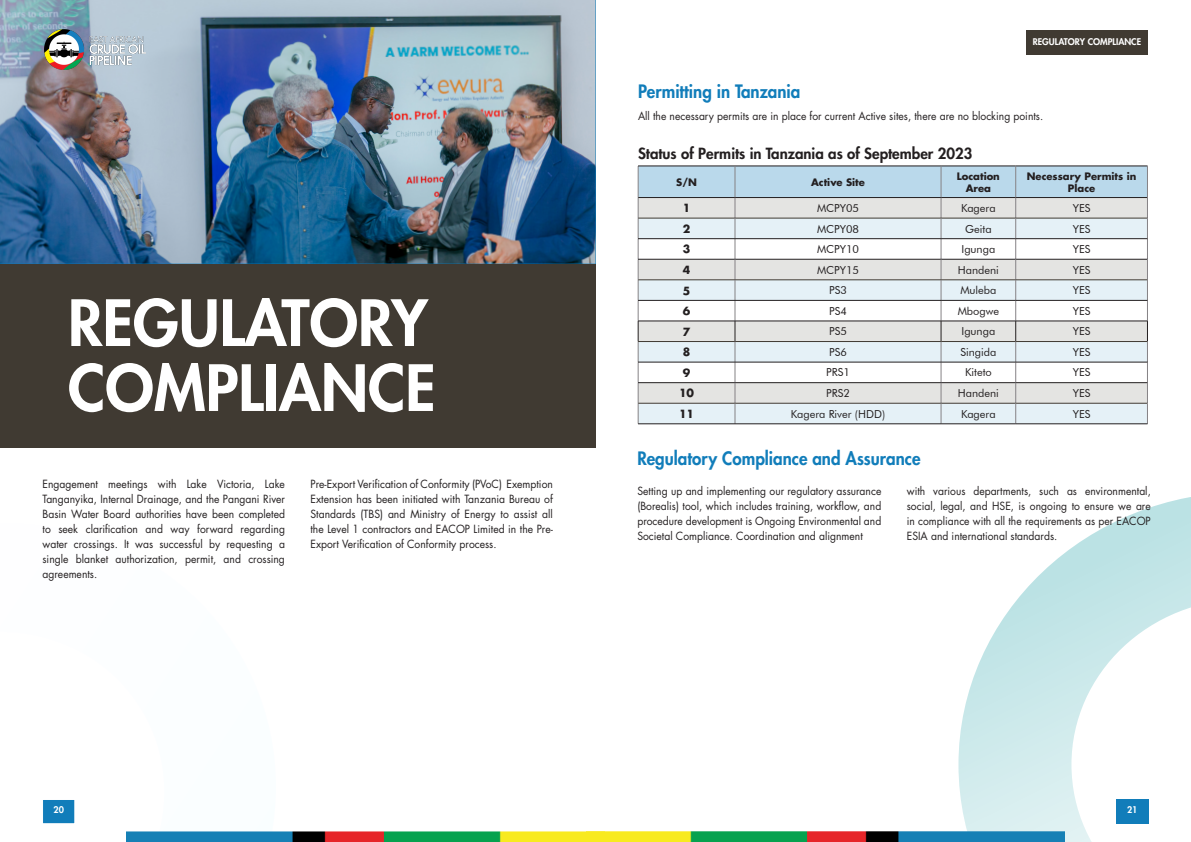
<style>
.page{position:relative;width:1191px;height:842px;background:#fff}
.page>*{position:absolute;margin:0;border:0;box-sizing:border-box;transform-origin:0 0}
.t1{font:800 62px/65px "Futura Std";color:#fff}
.t2{font:800 18px "Futura Std";color:#117dba;scale:.94 1}
.t3{font:800 15px "Futura Std";color:#231f20}
.t4{font:11px/15px "Futura Std";color:#231f20;text-align:justify;scale:.94 1}
.t5{font:11px "Futura BT";color:#231f20}
.t6{font:700 11px "Futura Std";color:#231f20}
.t7{font:700 10px/12px "Futura Std";color:#231f20;text-align:center}
.t8{font:800 9px "Futura Std";color:#fff}
</style>
<div class="page">
<svg style="left:958px;top:497px;width:233px;height:345px"></svg>
<img style="left:604px;top:831px;width:460px;height:11px">
<div style="left:1116px;top:799px;width:32px;height:25px;background:#117dba"></div>
<div style="left:1026px;top:30px;width:122px;height:25px;background:#403a32"></div>
<div style="left:0;top:6px;width:595px;height:442px;background:#403a32"></div>
<img style="left:0;top:0;width:595px;height:264px">
<svg style="left:43px;top:800px;width:32px;height:24px"></svg>
<img style="left:44px;top:30px;width:101px;height:39px">
<img style="left:126px;top:831px;width:478px;height:11px">
<svg style="left:638px;top:166px;width:510px;height:258px"></svg>
<hr style="left:638px;top:424px;width:97px;height:1px;background:#231f20">
<hr style="left:735px;top:424px;width:206px;height:1px;background:#231f20">
<hr style="left:941px;top:424px;width:74px;height:1px;background:#231f20">
<hr style="left:1015px;top:424px;width:132px;height:1px;background:#231f20">
<h1 class="t1" style="left:68px;top:291px;width:369px">REGULATORY<br>COMPLIANCE</h1>
<p class="t4" style="left:43px;top:477px;width:259px">Engagement meetings with Lake Victoria, Lake Tanganyika, Internal Drainage, and the Pangani River Basin Water Board authorities have been completed to seek clarification and way forward regarding water crossings. It was successful by requesting a single blanket authorization, permit, and crossing agreements.</p>
<p class="t4" style="left:310px;top:477px;width:259px">Pre-Export Verification of Conformity (PVoC) Exemption Extension has been initiated with Tanzania Bureau of Standards (TBS) and Ministry of Energy to assist all the Level 1 contractors and EACOP Limited in the Pre-Export Verification of Conformity process.</p>
<p class="t8" style="left:1033px;top:36px;width:110px">REGULATORY COMPLIANCE</p>
<h2 class="t2" style="left:638px;top:80px;width:174px">Permitting in Tanzania</h2>
<p class="t4" style="left:638px;top:109px;width:432px">All the necessary permits are in place for current Active sites, there are no blocking points.</p>
<h3 class="t3" style="left:638px;top:144px;width:336px">Status of Permits in Tanzania as of September 2023</h3>
<p class="t7" style="left:676px;top:176px;width:22px">S/N</p>
<p class="t7" style="left:811px;top:176px;width:55px">Active Site</p>
<p class="t7" style="left:956px;top:170px;width:45px">Location<br>Area</p>
<p class="t7" style="left:1026px;top:170px;width:111px">Necessary Permits in<br>Place</p>
<p class="t6" style="left:683px;top:201px;width:9px">1</p>
<p class="t5" style="left:817px;top:201px;width:44px">MCPY05</p>
<p class="t5" style="left:961px;top:201px;width:36px">Kagera</p>
<p class="t5" style="left:1072px;top:201px;width:19px">YES</p>
<p class="t6" style="left:683px;top:221px;width:9px">2</p>
<p class="t5" style="left:817px;top:222px;width:44px">MCPY08</p>
<p class="t5" style="left:965px;top:222px;width:28px">Geita</p>
<p class="t5" style="left:1072px;top:222px;width:19px">YES</p>
<p class="t6" style="left:683px;top:242px;width:9px">3</p>
<p class="t5" style="left:817px;top:242px;width:44px">MCPY10</p>
<p class="t5" style="left:961px;top:242px;width:35px">Igunga</p>
<p class="t5" style="left:1072px;top:242px;width:19px">YES</p>
<p class="t6" style="left:683px;top:263px;width:9px">4</p>
<p class="t5" style="left:817px;top:263px;width:44px">MCPY15</p>
<p class="t5" style="left:957px;top:263px;width:43px">Handeni</p>
<p class="t5" style="left:1072px;top:263px;width:19px">YES</p>
<p class="t6" style="left:683px;top:283px;width:9px">5</p>
<p class="t5" style="left:829px;top:284px;width:19px">PS3</p>
<p class="t5" style="left:960px;top:284px;width:38px">Muleba</p>
<p class="t5" style="left:1072px;top:284px;width:19px">YES</p>
<p class="t6" style="left:683px;top:304px;width:9px">6</p>
<p class="t5" style="left:829px;top:304px;width:19px">PS4</p>
<p class="t5" style="left:957px;top:304px;width:43px">Mbogwe</p>
<p class="t5" style="left:1072px;top:304px;width:19px">YES</p>
<p class="t6" style="left:683px;top:324px;width:9px">7</p>
<p class="t5" style="left:829px;top:325px;width:19px">PS5</p>
<p class="t5" style="left:961px;top:325px;width:35px">Igunga</p>
<p class="t5" style="left:1072px;top:325px;width:19px">YES</p>
<p class="t6" style="left:683px;top:345px;width:9px">8</p>
<p class="t5" style="left:829px;top:345px;width:19px">PS6</p>
<p class="t5" style="left:960px;top:345px;width:37px">Singida</p>
<p class="t5" style="left:1072px;top:345px;width:19px">YES</p>
<p class="t6" style="left:683px;top:365px;width:9px">9</p>
<p class="t5" style="left:826px;top:366px;width:25px">PRS1</p>
<p class="t5" style="left:965px;top:366px;width:28px">Kiteto</p>
<p class="t5" style="left:1072px;top:366px;width:19px">YES</p>
<p class="t6" style="left:679px;top:386px;width:17px">10</p>
<p class="t5" style="left:826px;top:386px;width:25px">PRS2</p>
<p class="t5" style="left:957px;top:386px;width:43px">Handeni</p>
<p class="t5" style="left:1072px;top:386px;width:19px">YES</p>
<p class="t6" style="left:679px;top:406px;width:17px">11</p>
<p class="t5" style="left:791px;top:407px;width:96px">Kagera River (HDD)</p>
<p class="t5" style="left:961px;top:407px;width:36px">Kagera</p>
<p class="t5" style="left:1072px;top:407px;width:19px">YES</p>
<h2 class="t2" style="left:637px;top:447px;width:303px">Regulatory Compliance and Assurance</h2>
<p class="t4" style="left:637px;top:484px;width:261px">Setting up and implementing our regulatory assurance (Borealis) tool, which includes training, workflow, and procedure development is Ongoing Environmental and Societal Compliance. Coordination and alignment</p>
<p class="t4" style="left:907px;top:484px;width:261px">with various departments, such as environmental, social, legal, and HSE, is ongoing to ensure we are in compliance with all the requirements as per EACOP ESIA and international standards.</p>
<p class="t8" style="left:54px;top:804px;width:12px">20</p>
<p class="t8" style="left:1127px;top:804px;width:12px">21</p>
</div>
